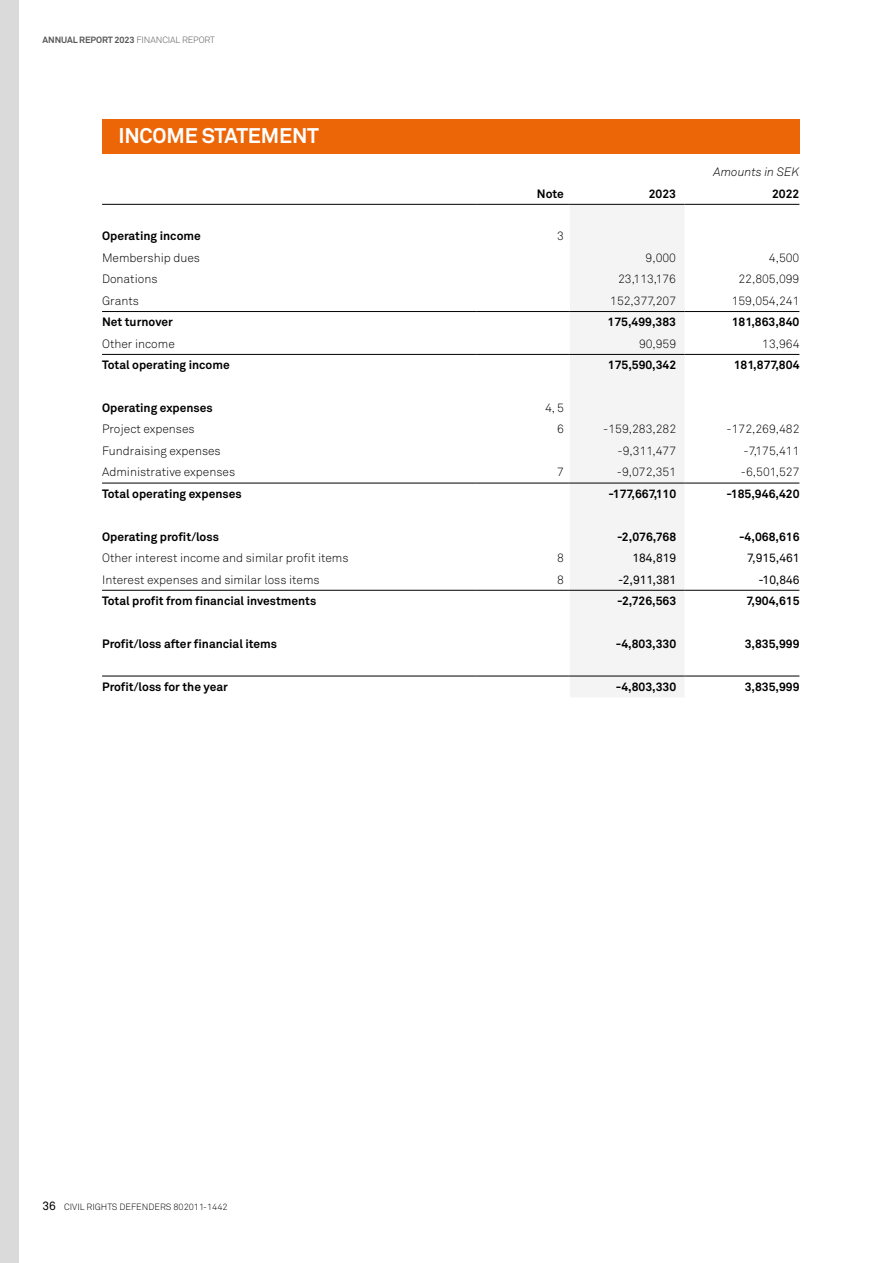
<style>
.page{position:relative;width:893px;height:1263px;background:#fff}
.page>*{position:absolute;margin:0;border:0;box-sizing:border-box;transform-origin:0 0}
.t1{font:700 21px "Akkurat";letter-spacing:-.01em;color:#fff}
.t2{font:700 12px "Akkurat";color:#000}
.t3{font:300 12px "Akkurat";color:#000}
.t4{font:12px "Akkurat";color:#000}
.t5{font:italic 300 12px "Akkurat";color:#000}
.t6{font:300 9px "Akkurat";color:#000}
.t7{font:700 9px "Akkurat";letter-spacing:-.01em;color:#575756}
.s1{font-weight:300}
.s2{font-weight:400;font-size:12px}
</style>
<div class="page">
<div style="left:0;top:0;width:19px;height:1263px;background:#dadada"></div>
<div style="left:570px;top:205px;width:115px;height:492px;background:#f4f4f4"></div>
<hr style="left:102px;top:311px;width:375px;height:1px;background:#000">
<hr style="left:477px;top:311px;width:93px;height:1px;background:#000">
<hr style="left:570px;top:311px;width:115px;height:1px;background:#000">
<hr style="left:685px;top:311px;width:114px;height:1px;background:#000">
<hr style="left:102px;top:676px;width:375px;height:1px;background:#000">
<hr style="left:477px;top:676px;width:93px;height:1px;background:#000">
<hr style="left:570px;top:676px;width:115px;height:1px;background:#000">
<hr style="left:685px;top:676px;width:114px;height:1px;background:#000">
<hr style="left:102px;top:590px;width:375px;height:1px;background:#000">
<hr style="left:477px;top:590px;width:93px;height:1px;background:#000">
<hr style="left:570px;top:590px;width:115px;height:1px;background:#000">
<hr style="left:685px;top:590px;width:114px;height:1px;background:#000">
<hr style="left:102px;top:483px;width:375px;height:1px;background:#000">
<hr style="left:477px;top:483px;width:93px;height:1px;background:#000">
<hr style="left:570px;top:483px;width:115px;height:1px;background:#000">
<hr style="left:685px;top:483px;width:114px;height:1px;background:#000">
<hr style="left:102px;top:354px;width:375px;height:1px;background:#000">
<hr style="left:477px;top:354px;width:93px;height:1px;background:#000">
<hr style="left:570px;top:354px;width:115px;height:1px;background:#000">
<hr style="left:685px;top:354px;width:114px;height:1px;background:#000">
<hr style="left:102px;top:204px;width:375px;height:1px;background:#000">
<hr style="left:477px;top:204px;width:93px;height:1px;background:#000">
<hr style="left:570px;top:204px;width:115px;height:1px;background:#000">
<hr style="left:685px;top:204px;width:114px;height:1px;background:#000">
<div style="left:102px;top:119px;width:697px;height:34px;background:#ec6608"></div>
<p class="t7" style="left:43px;top:35px;width:174px">ANNUAL REPORT 2023 <span class="s1">FINANCIAL REPORT</span></p>
<h1 class="t1" style="left:118px;top:122px;width:202px">INCOME STATEMENT</h1>
<p class="t5" style="left:713px;top:164px;width:87px">Amounts in SEK</p>
<p class="t2" style="left:537px;top:186px;width:28px">Note</p>
<p class="t2" style="left:649px;top:186px;width:29px">2023</p>
<p class="t2" style="left:772px;top:186px;width:29px">2022</p>
<p class="t2" style="left:102px;top:229px;width:100px">Operating income</p>
<p class="t3" style="left:557px;top:229px;width:8px">3</p>
<p class="t3" style="left:102px;top:250px;width:99px">Membership dues</p>
<p class="t3" style="left:646px;top:250px;width:32px">9,000</p>
<p class="t3" style="left:769px;top:250px;width:32px">4,500</p>
<p class="t3" style="left:102px;top:272px;width:57px">Donations</p>
<p class="t3" style="left:618px;top:272px;width:59px">23,113,176</p>
<p class="t3" style="left:738px;top:272px;width:62px">22,805,099</p>
<p class="t3" style="left:102px;top:293px;width:38px">Grants</p>
<p class="t3" style="left:610px;top:293px;width:67px">152,377,207</p>
<p class="t3" style="left:732px;top:293px;width:69px">159,054,241</p>
<p class="t2" style="left:102px;top:314px;width:72px">Net turnover</p>
<p class="t2" style="left:608px;top:314px;width:70px">175,499,383</p>
<p class="t2" style="left:732px;top:314px;width:69px">181,863,840</p>
<p class="t3" style="left:102px;top:336px;width:74px">Other income</p>
<p class="t3" style="left:639px;top:336px;width:39px">90,959</p>
<p class="t3" style="left:762px;top:336px;width:39px">13,964</p>
<p class="t2" style="left:102px;top:357px;width:129px">Total operating income</p>
<p class="t2" style="left:608px;top:357px;width:70px">175,590,342</p>
<p class="t2" style="left:734px;top:357px;width:67px">181,877,804</p>
<p class="t2" style="left:102px;top:400px;width:112px">Operating expenses</p>
<p class="t3" style="left:545px;top:400px;width:20px">4, 5</p>
<p class="t3" style="left:102px;top:422px;width:94px">Project expenses</p>
<p class="t3" style="left:557px;top:422px;width:8px">6</p>
<p class="t3" style="left:603px;top:422px;width:74px">-159,283,282</p>
<p class="t3" style="left:726px;top:422px;width:74px">-172,269,482</p>
<p class="t3" style="left:102px;top:443px;width:120px">Fundraising expenses</p>
<p class="t3" style="left:618px;top:443px;width:60px">-9,311,477</p>
<p class="t3" style="left:743px;top:443px;width:58px">-7,175,411</p>
<p class="t3" style="left:102px;top:465px;width:135px">Administrative expenses</p>
<p class="t3" style="left:557px;top:465px;width:8px">7</p>
<p class="t3" style="left:617px;top:465px;width:61px">-9,072,351</p>
<p class="t3" style="left:741px;top:465px;width:60px">-6,501,527</p>
<p class="t2" style="left:102px;top:486px;width:141px">Total operating expenses</p>
<p class="t2" style="left:608px;top:486px;width:69px">-177,667,110</p>
<p class="t2" style="left:727px;top:486px;width:74px">-185,946,420</p>
<p class="t2" style="left:102px;top:529px;width:118px">Operating profit/loss</p>
<p class="t2" style="left:617px;top:529px;width:61px">-2,076,768</p>
<p class="t2" style="left:739px;top:529px;width:62px">-4,068,616</p>
<p class="t3" style="left:102px;top:550px;width:248px">Other interest income and similar profit items</p>
<p class="t3" style="left:557px;top:550px;width:8px">8</p>
<p class="t4" style="left:632px;top:550px;width:45px">184,819</p>
<p class="t4" style="left:747px;top:550px;width:54px">7,915,461</p>
<p class="t3" style="left:102px;top:572px;width:219px">Interest expenses and similar loss items</p>
<p class="t3" style="left:557px;top:572px;width:8px">8</p>
<p class="t4" style="left:618px;top:572px;width:60px">-2,911,381</p>
<p class="t4" style="left:758px;top:572px;width:42px">-10,846</p>
<p class="t2" style="left:102px;top:593px;width:216px">Total profit from financial investments</p>
<p class="t2" style="left:617px;top:593px;width:61px">-2,726,563</p>
<p class="t2" style="left:746px;top:593px;width:55px">7,904,615</p>
<p class="t2" style="left:102px;top:636px;width:176px">Profit/loss after financial items</p>
<p class="t2" style="left:616px;top:636px;width:62px">-4,803,330</p>
<p class="t2" style="left:745px;top:636px;width:56px">3,835,999</p>
<p class="t2" style="left:102px;top:679px;width:127px">Profit/loss for the year</p>
<p class="t2" style="left:616px;top:679px;width:62px">-4,803,330</p>
<p class="t2" style="left:745px;top:679px;width:56px">3,835,999</p>
<p class="t6" style="left:43px;top:1201px;width:187px"><span class="s2">36</span> CIVIL RIGHTS DEFENDERS 802011-1442</p>
</div>
